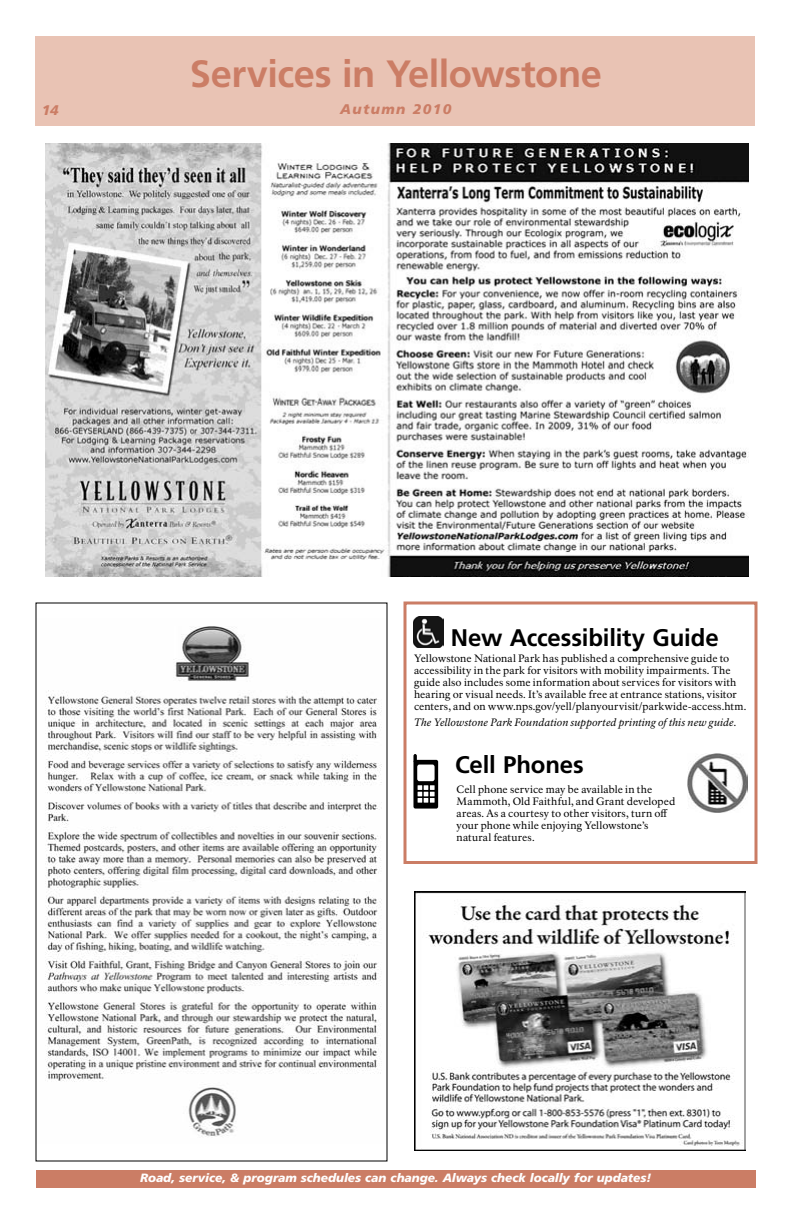
<style>
.page{position:relative;width:792px;height:1224px;background:#fff}
.page>*{position:absolute;margin:0;border:0;box-sizing:border-box;transform-origin:0 0}
.t1{font:700 38px "Frutiger LT Std";letter-spacing:-.01em;color:#cb7d65}
.t2{font:700 24px "Frutiger LT Std";letter-spacing:-.005em;color:#000}
.t3{font:italic 900 14px "Frutiger LT Std";letter-spacing:.1em;color:#cb7d65}
.t4{font:italic 900 12px "Frutiger LT Std";letter-spacing:-.005em;color:#fff}
.t5{font:10.5px/12px "NPS Rawlinson OT";letter-spacing:.005em;color:#000}
.t6{font:italic 10.5px "NPS Rawlinson OT";letter-spacing:.01em;color:#000}
</style>
<div class="page">
<div style="left:36px;top:1170px;width:720px;height:18px;background:#cb7d65"></div>
<div style="left:404px;top:602px;width:354px;height:262px;background:#fff;border:3px solid #cb7d65"></div>
<div style="left:35px;top:36px;width:720px;height:90px;background:#e9c3b4"></div>
<img style="left:415px;top:891px;width:330px;height:260px">
<img style="left:413px;top:617px;width:31px;height:30px">
<img style="left:45px;top:626px;width:337px;height:511px">
<div style="left:423px;top:769px;width:17px;height:14px;background:#d8d8d8"></div>
<div style="left:413px;top:760px;width:25px;height:49px;background:#000;border-radius:2px"></div>
<svg style="left:418px;top:785px;width:17px;height:18px"></svg>
<div style="left:417px;top:765px;width:18px;height:16px;background:#fff;border-radius:2px"></div>
<svg style="left:413px;top:754px;width:4px;height:9px"></svg>
<img style="left:688px;top:754px;width:60px;height:59px">
<img style="left:46px;top:144px;width:702px;height:432px">
<h3 class="t3" style="left:42px;top:101px;width:19px">14</h3>
<h1 class="t1" style="left:190px;top:52px;width:414px">Services in Yellowstone</h1>
<h3 class="t3" style="left:340px;top:101px;width:113px">Autumn 2010</h3>
<h2 class="t2" style="left:451px;top:623px;width:269px">New Accessibility Guide</h2>
<p class="t5" style="left:414px;top:653px;width:333px">Yellowstone National Park has published a comprehensive guide to accessibility in the park for visitors with mobility impairments. The guide also includes some information about services for visitors with hearing or visual needs. It’s available free at entrance stations, visitor centers, and on www.nps.gov/yell/planyourvisit/parkwide-access.htm.</p>
<p class="t6" style="left:414px;top:716px;width:324px">The Yellowstone Park Foundation supported printing of this new guide.</p>
<h2 class="t2" style="left:455px;top:751px;width:130px">Cell Phones</h2>
<p class="t5" style="left:457px;top:784px;width:220px">Cell phone service may be available in the Mammoth, Old Faithful, and Grant developed areas. As a courtesy to other visitors, turn off your phone while enjoying Yellowstone’s natural features.</p>
<p class="t4" style="left:140px;top:1171px;width:513px">Road, service, &amp; program schedules can change. Always check locally for updates!</p>
</div>
